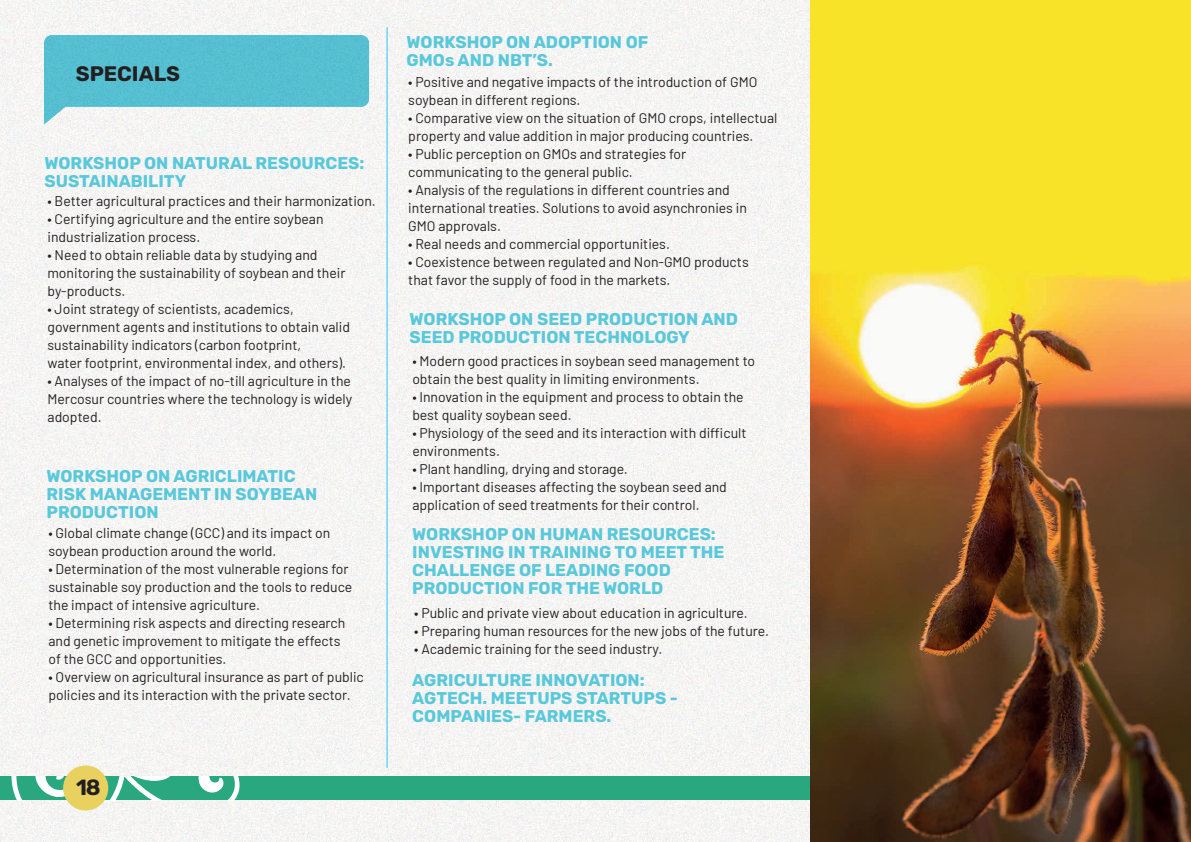
<style>
.page{position:relative;width:1191px;height:842px;background:#fff}
.page>*{position:absolute;margin:0;border:0;box-sizing:border-box;transform-origin:0 0}
.t1{font:300 22px "Rubik";color:#231f20}
.t2{font:300 21px "Rubik";color:#231f20}
.t3{font:300 17px/18px "Rubik";color:#59c8db}
.t4{font:14px/18px "Barlow";color:#231f20}
</style>
<div class="page">
<img style="left:0;top:0;width:810px;height:842px">
<div style="left:0;top:776px;width:1191px;height:24px;background:#29a77e"></div>
<svg style="left:0;top:777px;width:241px;height:24px"></svg>
<div style="left:63px;top:765px;width:45px;height:45px;background:#e8d15e;border-radius:50%"></div>
<hr style="left:386px;top:27px;width:1px;height:741px;background:#2bc4f3">
<img style="left:810px;top:0;width:381px;height:842px">
<h2 class="t2" style="left:76px;top:62px;width:106px">SPECIALS</h2>
<p class="t3" style="left:45px;top:154px;width:321px">WORKSHOP ON NATURAL RESOURCES:<br>SUSTAINABILITY</p>
<p class="t4" style="left:47px;top:191px;width:330px">• Better agricultural practices and their harmonization.</p>
<p class="t4" style="left:47px;top:209px;width:278px">• Certifying agriculture and the entire soybean industrialization process.</p>
<p class="t4" style="left:47px;top:245px;width:299px">• Need to obtain reliable data by studying and monitoring the sustainability of soybean and their by-products.</p>
<p class="t4" style="left:47px;top:299px;width:304px">• Joint strategy of scientists, academics, government agents and institutions to obtain valid sustainability indicators (carbon footprint,<br>water footprint, environmental index, and others).</p>
<p class="t4" style="left:47px;top:371px;width:306px;text-align:justify">• Analyses of the impact of no-till agriculture in the Mercosur countries where the technology is widely adopted.</p>
<p class="t3" style="left:46px;top:468px;width:272px">WORKSHOP ON AGRICLIMATIC<br>RISK MANAGEMENT IN SOYBEAN<br>PRODUCTION</p>
<p class="t4" style="left:48px;top:523px;width:283px">• Global climate change (GCC) and its impact on soybean production around the world.</p>
<p class="t4" style="left:48px;top:559px;width:305px">• Determination of the most vulnerable regions for sustainable soy production and the tools to reduce the impact of intensive agriculture.</p>
<p class="t4" style="left:48px;top:613px;width:298px">• Determining risk aspects and directing research and genetic improvement to mitigate the effects of the GCC and opportunities.</p>
<p class="t4" style="left:48px;top:667px;width:317px">• Overview on agricultural insurance as part of public policies and its interaction with the private sector.</p>
<h1 class="t1" style="left:76px;top:775px;width:26px">18</h1>
<p class="t3" style="left:406px;top:33px;width:243px">WORKSHOP ON ADOPTION OF<br>GMOs AND NBT’S.</p>
<p class="t4" style="left:408px;top:72px;width:350px">• Positive and negative impacts of the introduction of GMO soybean in different regions.</p>
<p class="t4" style="left:408px;top:108px;width:370px">• Comparative view on the situation of GMO crops, intellectual property and value addition in major producing countries.</p>
<p class="t4" style="left:408px;top:144px;width:279px">• Public perception on GMOs and strategies for communicating to the general public.</p>
<p class="t4" style="left:408px;top:180px;width:340px">• Analysis of the regulations in different countries and international treaties. Solutions to avoid asynchronies in<br>GMO approvals.</p>
<p class="t4" style="left:408px;top:234px;width:263px">• Real needs and commercial opportunities.</p>
<p class="t4" style="left:408px;top:252px;width:342px">• Coexistence between regulated and Non-GMO products that favor the supply of food in the markets.</p>
<p class="t3" style="left:409px;top:311px;width:330px">WORKSHOP ON SEED PRODUCTION AND<br>SEED PRODUCTION TECHNOLOGY</p>
<p class="t4" style="left:412px;top:351px;width:344px">• Modern good practices in soybean seed management to obtain the best quality in limiting environments.</p>
<p class="t4" style="left:412px;top:387px;width:333px">• Innovation in the equipment and process to obtain the best quality soybean seed.</p>
<p class="t4" style="left:412px;top:423px;width:336px">• Physiology of the seed and its interaction with difficult environments.</p>
<p class="t4" style="left:412px;top:459px;width:217px">• Plant handling, drying and storage.</p>
<p class="t4" style="left:412px;top:477px;width:316px">• Important diseases affecting the soybean seed and application of seed treatments for their control.</p>
<p class="t3" style="left:412px;top:525px;width:313px">WORKSHOP ON HUMAN RESOURCES:<br>INVESTING IN TRAINING TO MEET THE<br>CHALLENGE OF LEADING FOOD<br>PRODUCTION FOR THE WORLD</p>
<p class="t4" style="left:414px;top:603px;width:335px">• Public and private view about education in agriculture.</p>
<p class="t4" style="left:414px;top:621px;width:356px">• Preparing human resources for the new jobs of the future.</p>
<p class="t4" style="left:414px;top:639px;width:250px">• Academic training for the seed industry.</p>
<p class="t3" style="left:412px;top:672px;width:267px">AGRICULTURE INNOVATION:<br>AGTECH. MEETUPS STARTUPS -<br>COMPANIES- FARMERS.</p>
</div>
